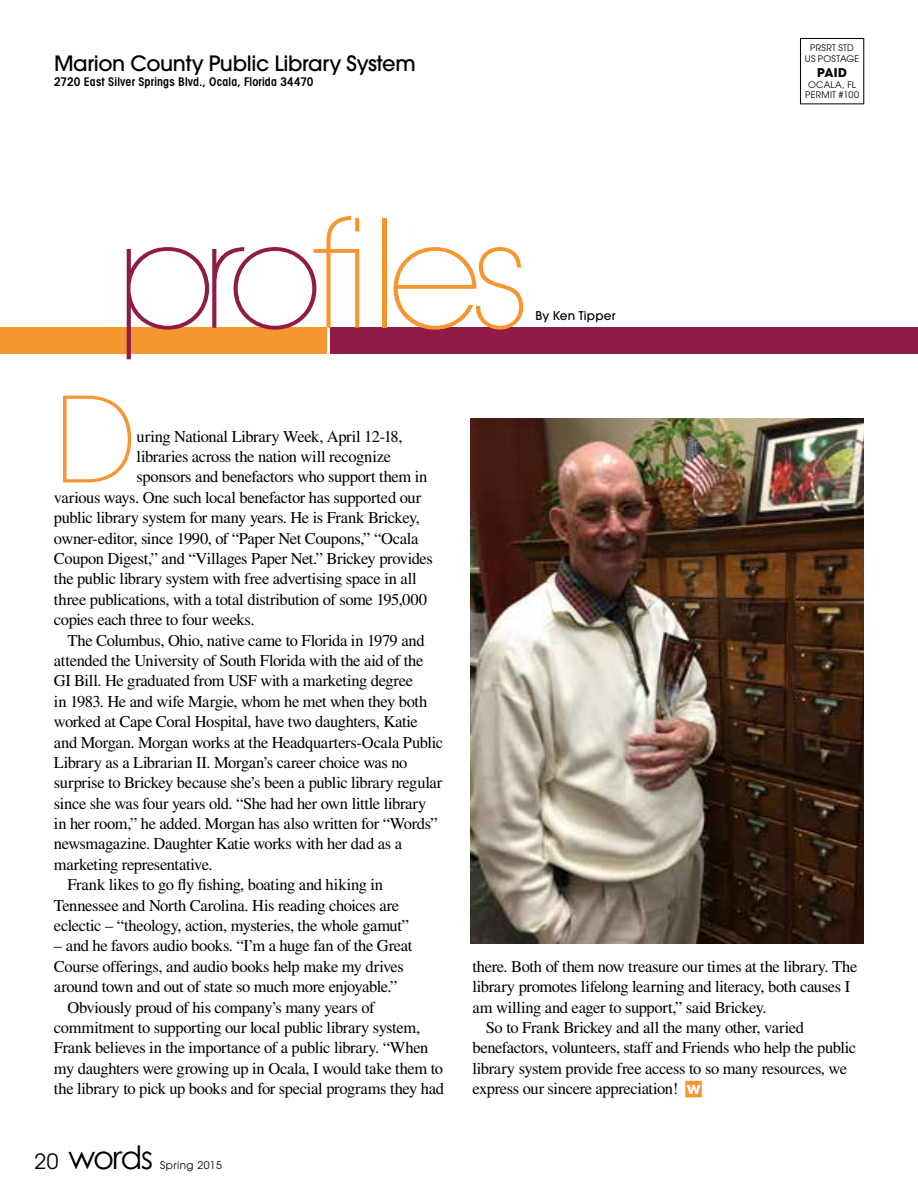
<style>
.page{position:relative;width:918px;height:1188px;background:#fff}
.page>*{position:absolute;margin:0;border:0;box-sizing:border-box;transform-origin:0 0}
.t1{font:200 148.5px "Avant Garde";letter-spacing:-.08em;color:#f79530}
.t2{font:200 117.15px "Avant Garde";color:#f79530}
.t3{font:32.25px "Century Gothic";letter-spacing:-.055em;color:#000}
.t4{font:500 21px "Avant Garde";letter-spacing:-.015em;color:#000}
.t5{font:16.5px "Times";letter-spacing:-.025em;color:#000}
.t6{font:600 condensed 12px "Avant Garde";letter-spacing:.015em;color:#000}
.t7{font:500 12px "Avant Garde";letter-spacing:.02em;color:#000}
.t8{font:700 12px "Avant Garde";color:#000}
.t9{font:10.5px "Avant Garde";letter-spacing:.04em;color:#000}
.t10{font:9px/10.8px "Avant Garde";letter-spacing:.025em;color:#000;text-align:center}
.s1{color:#901b46}
.s2{font-family:"Avant Garde";font-size:21px}
.s3{font-family:"Avant Garde";font-weight:700;color:#fff}
</style>
<div class="page">
<img style="left:470px;top:418px;width:394px;height:525px">
<div style="left:331px;top:328px;width:587px;height:26px;background:#901b46"></div>
<div style="left:800px;top:38px;width:64px;height:66px;border:1px solid #000"></div>
<div style="left:0;top:328px;width:326px;height:26px;background:#f79530"></div>
<p class="t4" style="left:54px;top:50px;width:363px">Marion County Public Library System</p>
<p class="t6" style="left:54px;top:74px;width:261px">2720 East Silver Springs Blvd., Ocala, Florida 34470</p>
<h1 class="t1" style="left:115px;top:186px;width:418px"><span class="s1">pro</span>files</h1>
<p class="t7" style="left:536px;top:308px;width:82px">By Ken Tipper</p>
<p class="t10" style="left:805px;top:42px;width:56px">PRSRT STD<br>US POSTAGE</p>
<p class="t8" style="left:817px;top:65px;width:31px">PAID</p>
<p class="t10" style="left:805px;top:79px;width:55px">OCALA, FL<br>PERMIT #100</p>
<h2 class="t2" style="left:54px;top:371px;width:84px">D</h2>
<p class="t5" style="left:137px;top:427px;width:267px">uring National Library Week, April 12-18,</p>
<p class="t5" style="left:137px;top:447px;width:256px">libraries across the nation will recognize</p>
<p class="t5" style="left:137px;top:468px;width:292px">sponsors and benefactors who support them in</p>
<p class="t5" style="left:54px;top:488px;width:369px">various ways. One such local benefactor has supported our</p>
<p class="t5" style="left:54px;top:508px;width:367px">public library system for many years. He is Frank Brickey,</p>
<p class="t5" style="left:54px;top:529px;width:366px">owner-editor, since 1990, of “Paper Net Coupons,” “Ocala</p>
<p class="t5" style="left:54px;top:549px;width:381px">Coupon Digest,” and “Villages Paper Net.” Brickey provides</p>
<p class="t5" style="left:54px;top:570px;width:364px">the public library system with free advertising space in all</p>
<p class="t5" style="left:54px;top:590px;width:375px">three publications, with a total distribution of some 195,000</p>
<p class="t5" style="left:54px;top:610px;width:202px">copies each three to four weeks.</p>
<p class="t5" style="left:67px;top:631px;width:359px">The Columbus, Ohio, native came to Florida in 1979 and</p>
<p class="t5" style="left:54px;top:651px;width:371px">attended the University of South Florida with the aid of the</p>
<p class="t5" style="left:54px;top:672px;width:361px">GI Bill. He graduated from USF with a marketing degree</p>
<p class="t5" style="left:54px;top:692px;width:375px">in 1983. He and wife Margie, whom he met when they both</p>
<p class="t5" style="left:54px;top:712px;width:365px">worked at Cape Coral Hospital, have two daughters, Katie</p>
<p class="t5" style="left:54px;top:733px;width:391px">and Morgan. Morgan works at the Headquarters-Ocala Public</p>
<p class="t5" style="left:54px;top:753px;width:355px">Library as a Librarian II. Morgan’s career choice was no</p>
<p class="t5" style="left:54px;top:773px;width:390px">surprise to Brickey because she’s been a public library regular</p>
<p class="t5" style="left:54px;top:794px;width:374px">since she was four years old. “She had her own little library</p>
<p class="t5" style="left:54px;top:814px;width:385px">in her room,” he added. Morgan has also written for “Words”</p>
<p class="t5" style="left:54px;top:835px;width:350px">newsmagazine. Daughter Katie works with her dad as a</p>
<p class="t5" style="left:54px;top:855px;width:160px">marketing representative.</p>
<p class="t5" style="left:67px;top:875px;width:317px">Frank likes to go fly fishing, boating and hiking in</p>
<p class="t5" style="left:54px;top:896px;width:347px">Tennessee and North Carolina. His reading choices are</p>
<p class="t5" style="left:54px;top:916px;width:357px">eclectic – “theology, action, mysteries, the whole gamut”</p>
<p class="t5" style="left:54px;top:937px;width:360px">– and he favors audio books. “I’m a huge fan of the Great</p>
<p class="t5" style="left:54px;top:957px;width:352px">Course offerings, and audio books help make my drives</p>
<p class="t5" style="left:54px;top:977px;width:345px">around town and out of state so much more enjoyable.”</p>
<p class="t5" style="left:67px;top:998px;width:309px">Obviously proud of his company’s many years of</p>
<p class="t5" style="left:54px;top:1018px;width:368px">commitment to supporting our local public library system,</p>
<p class="t5" style="left:54px;top:1039px;width:376px">Frank believes in the importance of a public library. “When</p>
<p class="t5" style="left:54px;top:1059px;width:391px">my daughters were growing up in Ocala, I would take them to</p>
<p class="t5" style="left:54px;top:1079px;width:392px">the library to pick up books and for special programs they had</p>
<h3 class="t3" style="left:35px;top:1137px;width:120px"><span class="s2">20</span> words</h3>
<p class="t9" style="left:160px;top:1158px;width:63px">Spring 2015</p>
<p class="t5" style="left:472px;top:957px;width:386px">there. Both of them now treasure our times at the library. The</p>
<p class="t5" style="left:472px;top:977px;width:379px">library promotes lifelong learning and literacy, both causes I</p>
<p class="t5" style="left:472px;top:998px;width:296px">am willing and eager to support,” said Brickey.</p>
<p class="t5" style="left:486px;top:1018px;width:320px">So to Frank Brickey and all the many other, varied</p>
<p class="t5" style="left:472px;top:1039px;width:385px">benefactors, volunteers, staff and Friends who help the public</p>
<p class="t5" style="left:472px;top:1059px;width:376px">library system provide free access to so many resources, we</p>
<p class="t5" style="left:472px;top:1079px;width:230px">express our sincere appreciation! <span class="s3">w</span></p>
</div>
